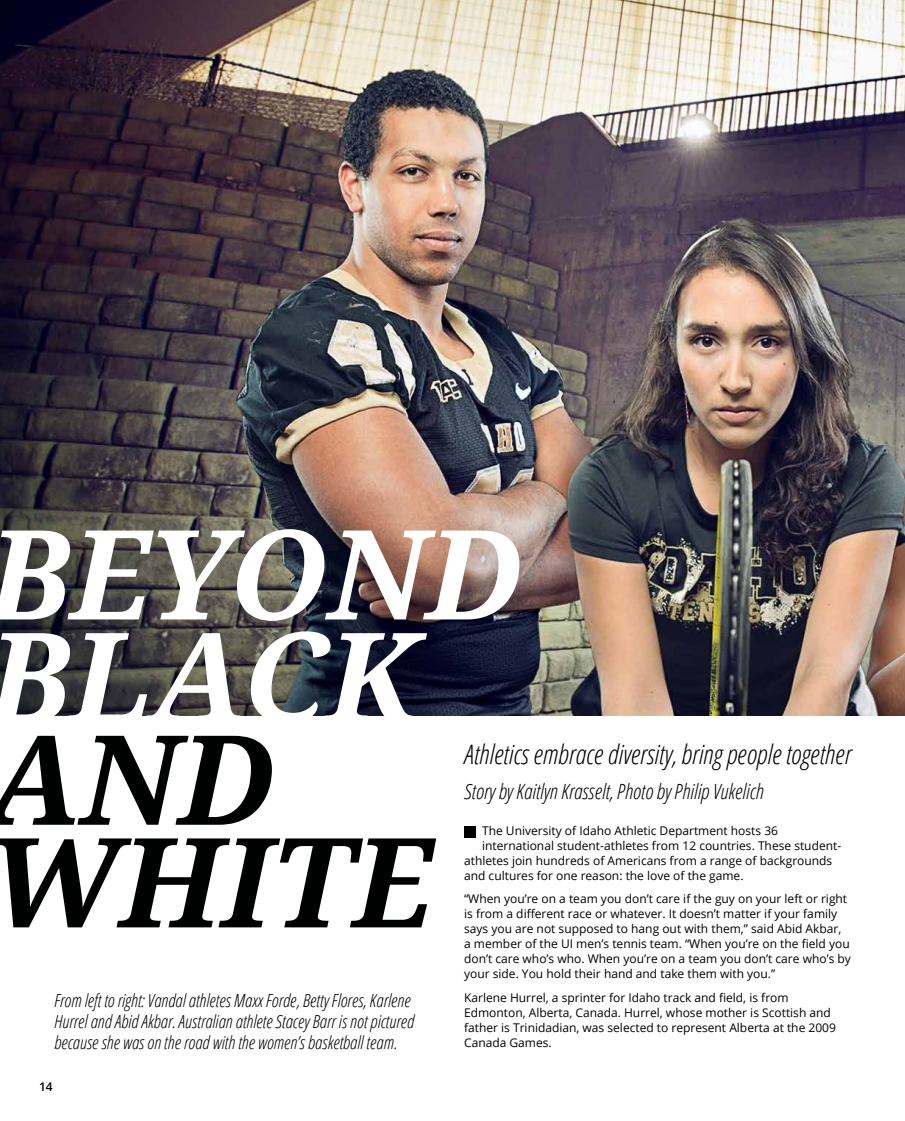
<style>
.page{position:relative;width:905px;height:1121px;background:#fff}
.page>*{position:absolute;margin:0;border:0;box-sizing:border-box;transform-origin:0 0}
.t1{font:italic 700 124.5px/102.6px "Droid Serif";color:#fff}
.t2{font:italic 700 124.5px/102.6px "Droid Serif";letter-spacing:.045em;color:#000101}
.t3{font:italic 300 condensed 26.85px "Open Sans";color:#000}
.t4{font:italic 300 condensed 21px "Open Sans";color:#000}
.t5{font:italic 300 condensed 18px/21px "Open Sans";color:#000}
.t6{font:12px/15px "Open Sans";color:#000}
.t7{font:600 12px "Open Sans";color:#000}
</style>
<div class="page">
<img style="left:0;top:0;width:904px;height:715px">
<div style="left:464px;top:826px;width:11px;height:11px;background:#000"></div>
<h1 class="t1" style="left:-14px;top:525px;width:537px">BEYOND<br>BLACK</h1>
<h1 class="t2" style="left:-14px;top:730px;width:446px">AND<br>WHITE</h1>
<h2 class="t3" style="left:464px;top:736px;width:388px">Athletics embrace diversity, bring people together</h2>
<h3 class="t4" style="left:464px;top:777px;width:301px">Story by Kaitlyn Krasselt, Photo by Philip Vukelich</h3>
<p class="t6" style="left:482px;top:823px;width:297px">The University of Idaho Athletic Department hosts 36</p>
<p class="t6" style="left:482px;top:838px;width:360px">international student-athletes from 12 countries. These student-</p>
<p class="t6" style="left:464px;top:853px;width:370px">athletes join hundreds of Americans from a range of backgrounds</p>
<p class="t6" style="left:464px;top:868px;width:281px">and cultures for one reason: the love of the game.</p>
<p class="t6" style="left:464px;top:891px;width:388px">“When you’re on a team you don’t care if the guy on your left or right is from a different race or whatever. It doesn’t matter if your family says you are not supposed to hang out with them,” said Abid Akbar, a member of the UI men’s tennis team. “When you’re on the field you don’t care who’s who. When you’re on a team you don’t care who’s by your side. You hold their hand and take them with you.”</p>
<p class="t6" style="left:464px;top:989px;width:373px">Karlene Hurrel, a sprinter for Idaho track and field, is from Edmonton, Alberta, Canada. Hurrel, whose mother is Scottish and father is Trinidadian, was selected to represent Alberta at the 2009<br>Canada Games.</p>
<h3 class="t5" style="left:54px;top:989px;width:361px">From left to right: Vandal athletes Maxx Forde, Betty Flores, Karlene<br>Hurrel and Abid Akbar. Australian athlete Stacey Barr is not pictured because she was on the road with the women’s basketball team.</h3>
<p class="t7" style="left:39px;top:1078px;width:15px">14</p>
</div>
